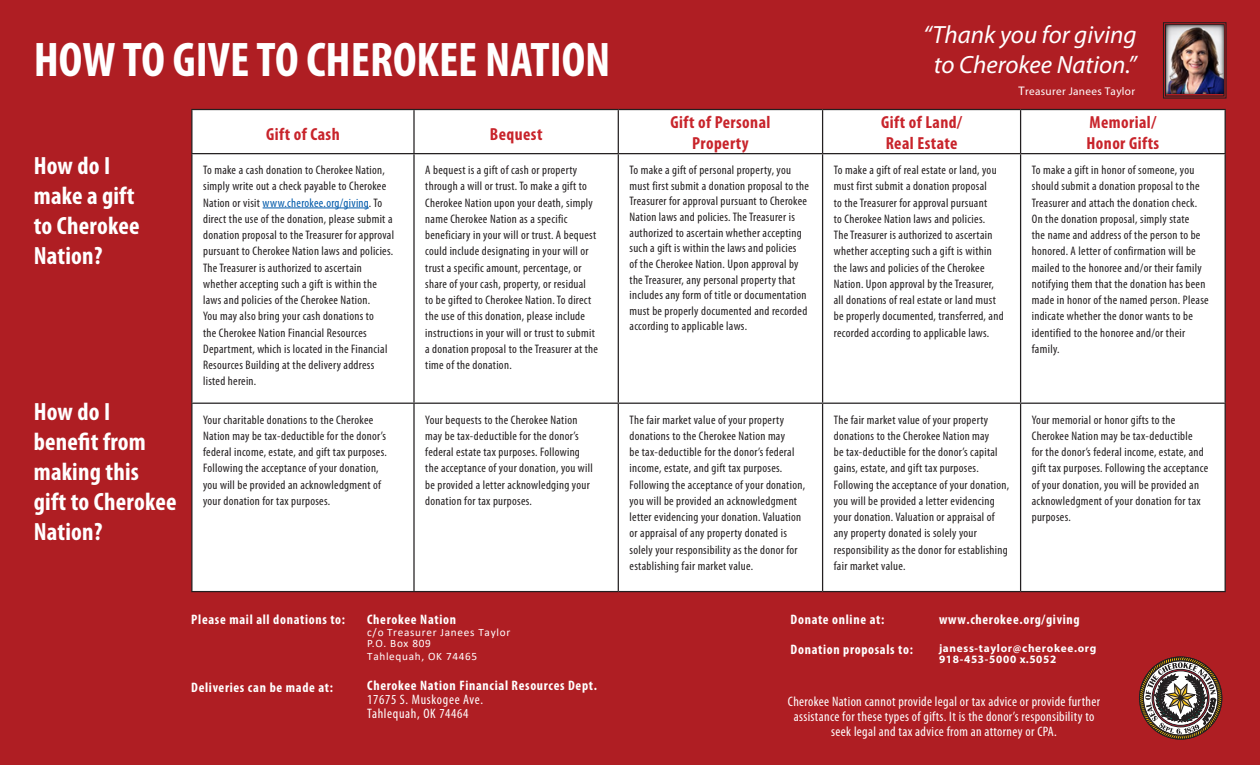
<style>
.page{position:relative;width:1260px;height:765px;background:#af1e23}
.page>*{position:absolute;margin:0;border:0;box-sizing:border-box;transform-origin:0 0}
.t1{font:700 condensed 48.88px "Myriad Pro";color:#fff}
.t2{font:700 condensed 25px/30px "Myriad Pro";letter-spacing:.01em;color:#fff}
.t3{font:italic 25px "Myriad Pro";color:#fff}
.t4{font:700 condensed 17.5px "Myriad Pro";letter-spacing:.025em;color:#c8242b}
.t5{font:700 condensed 13.75px/13.8px "Myriad Pro";letter-spacing:.05em;color:#fff}
.t6{font:condensed 13.75px/15px "Myriad Pro";letter-spacing:.025em;color:#fff;text-align:center}
.t7{font:condensed 12.38px/16.2px "Myriad Pro";letter-spacing:.025em;color:#231f20}
.t8{font:11.25px/11.4px "Calibri";letter-spacing:.06em;color:#fff}
.t9{font:700 11.25px/10.5px "Myriad Pro";letter-spacing:.06em;color:#fff}
.t10{font:11.25px "Myriad Pro";letter-spacing:.03em;color:#fff}
.s1{font-size:12.5px}
.s2{color:#015aaa}
.s3{font-weight:400}
</style>
<div class="page">
<div style="left:192px;top:110px;width:1033px;height:43px;background:#fff"></div>
<div style="left:192px;top:154px;width:1033px;height:437px;background:#fff"></div>
<hr style="left:191px;top:109px;width:223px;height:1px;background:#231f20">
<hr style="left:191px;top:110px;width:1px;height:43px;background:#231f20">
<hr style="left:414px;top:109px;width:204px;height:1px;background:#231f20">
<hr style="left:413px;top:110px;width:2px;height:43px;background:#231f20">
<hr style="left:618px;top:109px;width:205px;height:1px;background:#231f20">
<hr style="left:618px;top:110px;width:1px;height:43px;background:#231f20">
<hr style="left:823px;top:109px;width:198px;height:1px;background:#231f20">
<hr style="left:822px;top:110px;width:1px;height:43px;background:#231f20">
<hr style="left:1021px;top:109px;width:205px;height:1px;background:#231f20">
<hr style="left:1020px;top:110px;width:1px;height:43px;background:#231f20">
<hr style="left:1225px;top:110px;width:1px;height:43px;background:#231f20">
<hr style="left:191px;top:153px;width:223px;height:1px;background:#231f20">
<hr style="left:191px;top:154px;width:1px;height:249px;background:#231f20">
<hr style="left:414px;top:153px;width:204px;height:1px;background:#231f20">
<hr style="left:413px;top:154px;width:2px;height:249px;background:#231f20">
<hr style="left:618px;top:153px;width:205px;height:1px;background:#231f20">
<hr style="left:618px;top:154px;width:1px;height:249px;background:#231f20">
<hr style="left:823px;top:153px;width:198px;height:1px;background:#231f20">
<hr style="left:822px;top:154px;width:1px;height:249px;background:#231f20">
<hr style="left:1021px;top:153px;width:205px;height:1px;background:#231f20">
<hr style="left:1020px;top:154px;width:1px;height:249px;background:#231f20">
<hr style="left:1225px;top:154px;width:1px;height:249px;background:#231f20">
<hr style="left:191px;top:403px;width:223px;height:1px;background:#231f20">
<hr style="left:191px;top:404px;width:1px;height:187px;background:#231f20">
<hr style="left:414px;top:403px;width:204px;height:1px;background:#231f20">
<hr style="left:413px;top:404px;width:2px;height:187px;background:#231f20">
<hr style="left:618px;top:403px;width:205px;height:1px;background:#231f20">
<hr style="left:618px;top:404px;width:1px;height:187px;background:#231f20">
<hr style="left:823px;top:403px;width:198px;height:1px;background:#231f20">
<hr style="left:822px;top:404px;width:1px;height:187px;background:#231f20">
<hr style="left:1021px;top:403px;width:205px;height:1px;background:#231f20">
<hr style="left:1020px;top:404px;width:1px;height:187px;background:#231f20">
<hr style="left:1225px;top:404px;width:1px;height:187px;background:#231f20">
<hr style="left:191px;top:591px;width:223px;height:1px;background:#231f20">
<hr style="left:414px;top:591px;width:204px;height:1px;background:#231f20">
<hr style="left:618px;top:591px;width:205px;height:1px;background:#231f20">
<hr style="left:823px;top:591px;width:198px;height:1px;background:#231f20">
<hr style="left:1021px;top:591px;width:205px;height:1px;background:#231f20">
<hr style="left:263px;top:208px;width:106px;height:1px;background:#015aaa">
<svg style="left:1163px;top:22px;width:63px;height:76px"></svg>
<svg style="left:1139px;top:657px;width:83px;height:83px"></svg>
<img style="left:1167px;top:26px;width:56px;height:68px">
<p class="t1" style="left:34px;top:29px;width:578px">HOW TO GIVE TO CHEROKEE NATION</p>
<p class="t4" style="left:266px;top:123px;width:75px">Gift of Cash</p>
<p class="t4" style="left:490px;top:123px;width:54px">Bequest</p>
<p class="t4" style="left:670px;top:111px;width:102px">Gift of Personal</p>
<p class="t4" style="left:692px;top:132px;width:58px">Property</p>
<p class="t3" style="left:923px;top:19px;width:215px">“Thank you for giving</p>
<p class="t3" style="left:934px;top:49px;width:204px">to Cherokee Nation.”</p>
<p class="t4" style="left:881px;top:111px;width:82px">Gift of Land/</p>
<p class="t4" style="left:886px;top:132px;width:73px">Real Estate</p>
<p class="t10" style="left:1019px;top:84px;width:118px"><span class="s1">T</span>reasurer Janees Taylor</p>
<p class="t4" style="left:1090px;top:111px;width:68px">Memorial/</p>
<p class="t4" style="left:1087px;top:132px;width:74px">Honor Gifts</p>
<p class="t2" style="left:34px;top:151px;width:78px">How do I</p>
<p class="t2" style="left:34px;top:181px;width:102px">make a gift</p>
<p class="t2" style="left:34px;top:211px;width:107px">to Cherokee</p>
<p class="t2" style="left:34px;top:241px;width:70px">Nation?</p>
<p class="t2" style="left:34px;top:396px;width:144px">How do I benefit from making this gift to Cherokee</p>
<p class="t2" style="left:34px;top:516px;width:70px">Nation?</p>
<p class="t7" style="left:203px;top:162px;width:193px">To make a cash donation to Cherokee Nation, simply write out a check payable to Cherokee Nation or visit <span class="s2">www.cherokee.org/giving</span>. To direct the use of the donation, please submit a donation proposal to the Treasurer for approval pursuant to Cherokee Nation laws and policies.<br>The Treasurer is authorized to ascertain whether accepting such a gift is within the laws and policies of the Cherokee Nation.<br>You may also bring your cash donations to<br>the Cherokee Nation Financial Resources Department, which is located in the Financial Resources Building at the delivery address listed herein.</p>
<p class="t7" style="left:425px;top:162px;width:174px">A bequest is a gift of cash or property through a will or trust. To make a gift to Cherokee Nation upon your death, simply name Cherokee Nation as a specific beneficiary in your will or trust. A bequest could include designating in your will or trust a specific amount, percentage, or share of your cash, property, or residual<br>to be gifted to Cherokee Nation. To direct the use of this donation, please include instructions in your will or trust to submit a donation proposal to the Treasurer at the time of the donation.</p>
<p class="t7" style="left:630px;top:162px;width:181px;line-height:15.6px">To make a gift of personal property, you must first submit a donation proposal to the Treasurer for approval pursuant to Cherokee Nation laws and policies. The Treasurer is authorized to ascertain whether accepting such a gift is within the laws and policies<br>of the Cherokee Nation. Upon approval by the Treasurer, any personal property that includes any form of title or documentation must be properly documented and recorded according to applicable laws.</p>
<p class="t7" style="left:834px;top:162px;width:171px">To make a gift of real estate or land, you must first submit a donation proposal<br>to the Treasurer for approval pursuant<br>to Cherokee Nation laws and policies.<br>The Treasurer is authorized to ascertain whether accepting such a gift is within the laws and policies of the Cherokee Nation. Upon approval by the Treasurer, all donations of real estate or land must be properly documented, transferred, and recorded according to applicable laws.</p>
<p class="t7" style="left:1032px;top:162px;width:178px">To make a gift in honor of someone, you should submit a donation proposal to the Treasurer and attach the donation check.<br>On the donation proposal, simply state<br>the name and address of the person to be honored. A letter of confirmation will be mailed to the honoree and/or their family notifying them that the donation has been made in honor of the named person. Please indicate whether the donor wants to be identified to the honoree and/or their family.</p>
<p class="t7" style="left:203px;top:411px;width:185px">Your charitable donations to the Cherokee Nation may be tax-deductible for the donor’s federal income, estate, and gift tax purposes.<br>Following the acceptance of your donation, you will be provided an acknowledgment of your donation for tax purposes.</p>
<p class="t7" style="left:425px;top:411px;width:169px">Your bequests to the Cherokee Nation may be tax-deductible for the donor’s federal estate tax purposes. Following the acceptance of your donation, you will be provided a letter acknowledging your donation for tax purposes.</p>
<p class="t7" style="left:630px;top:411px;width:177px">The fair market value of your property donations to the Cherokee Nation may<br>be tax-deductible for the donor’s federal income, estate, and gift tax purposes.<br>Following the acceptance of your donation, you will be provided an acknowledgment letter evidencing your donation. Valuation or appraisal of any property donated is solely your responsibility as the donor for establishing fair market value.</p>
<p class="t7" style="left:834px;top:411px;width:177px">The fair market value of your property donations to the Cherokee Nation may<br>be tax-deductible for the donor’s capital gains, estate, and gift tax purposes.<br>Following the acceptance of your donation, you will be provided a letter evidencing your donation. Valuation or appraisal of any property donated is solely your responsibility as the donor for establishing fair market value.</p>
<p class="t7" style="left:1032px;top:411px;width:178px">Your memorial or honor gifts to the Cherokee Nation may be tax-deductible<br>for the donor’s federal income, estate, and gift tax purposes. Following the acceptance of your donation, you will be provided an acknowledgment of your donation for tax purposes.</p>
<p class="t5" style="left:191px;top:612px;width:155px">Please mail all donations to:</p>
<p class="t5" style="left:191px;top:680px;width:143px">Deliveries can be made at:</p>
<p class="t5" style="left:367px;top:612px;width:90px">Cherokee Nation</p>
<p class="t8" style="left:367px;top:626px;width:145px">c/o Treasurer Janees Taylor<br>P.O. Box 809</p>
<p class="t8" style="left:367px;top:651px;width:112px">Tahlequah, OK 74465</p>
<p class="t5" style="left:367px;top:679px;width:231px">Cherokee Nation Financial Resources Dept.<br><span class="s3">17675 S. Muskogee Ave.<br>Tahlequah, OK 74464</span></p>
<p class="t5" style="left:791px;top:612px;width:95px">Donate online at:</p>
<p class="t5" style="left:791px;top:642px;width:124px">Donation proposals to:</p>
<p class="t5" style="left:939px;top:613px;width:142px">www.cherokee.org/giving</p>
<p class="t9" style="left:939px;top:643px;width:159px">janess-taylor@cherokee.org<br>918-453-5000 x.5052</p>
<p class="t6" style="left:788px;top:693px;width:314px">Cherokee Nation cannot provide legal or tax advice or provide further assistance for these types of gifts. It is the donor’s responsibility to seek legal and tax advice from an attorney or CPA.</p>
</div>
